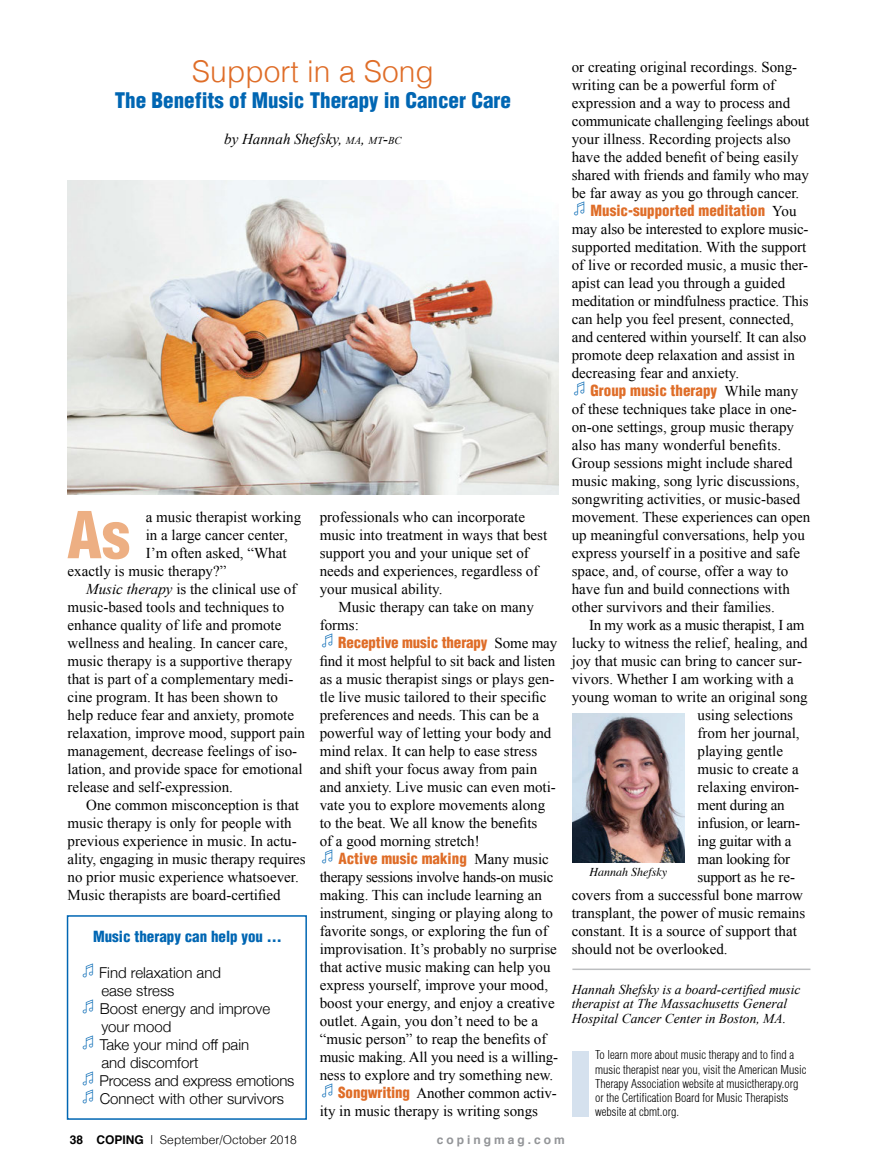
<style>
.page{position:relative;width:878px;height:1175px;background:#fff}
.page>*{position:absolute;margin:0;border:0;box-sizing:border-box;transform-origin:0 0}
.t1{font:900 condensed 63px "Helvetica";color:#edaf83}
.t2{font:300 30px "Helvetica";color:#df6d28}
.t3{font:900 condensed 21px "Helvetica";color:#0066b3}
.t4{font:15px/18px "Times New Roman";color:#000}
.t5{font:300 15px "Helvetica Neue";color:#000}
.t6{font:15px "Times New Roman";letter-spacing:-.02em;color:#000}
.t7{font:italic 15px "Times New Roman";color:#000}
.t8{font:900 condensed 15px "Helvetica";color:#0066b3}
.t9{font:italic 13.5px/14.2px "Times New Roman";color:#000}
.t10{font:300 condensed 12px/14.2px "Helvetica";color:#000}
.t11{font:300 12px "Helvetica";color:#000}
.t12{font:700 12px "Helvetica";letter-spacing:.25em;color:#939598}
.t13{font:italic 12px "Times";color:#000}
.s1{font-size:10.5px}
.s2{font-style:inherit}
.s3{font-style:italic}
.s4{font-family:"let me take a selfie";font-weight:400;color:#0066b3}
.s5{font-family:"let me take a selfie";color:#0066b3}
.s6{font-family:"Helvetica";font-weight:900;font-stretch:condensed;color:#df6d28}
.s7{font-weight:700}
</style>
<div class="page">
<img style="left:68px;top:180px;width:490px;height:314px">
<div style="left:572px;top:1050px;width:16px;height:66px;background:#d5e1ee"></div>
<div style="left:67px;top:915px;width:240px;height:204px;background:#fff;border:2px solid #0066b3"></div>
<img style="left:572px;top:713px;width:112px;height:149px">
<hr style="left:572px;top:968px;width:238px;height:2px;background:#bcbec0">
<p class="t2" style="left:192px;top:46px;width:243px">Support in a Song</p>
<p class="t3" style="left:115px;top:86px;width:398px">The Benefits of Music Therapy in Cancer Care</p>
<p class="t7" style="left:224px;top:128px;width:179px">by Hannah Shefsky, <span class="s1">MA</span><span class="s2">,</span> <span class="s1">MT</span><span class="s2">-</span><span class="s1">BC</span></p>
<p class="t1" style="left:67px;top:495px;width:64px">As</p>
<p class="t4" style="left:146px;top:508px;width:157px">a music therapist working</p>
<p class="t4" style="left:146px;top:526px;width:143px">in a large cancer center,</p>
<p class="t4" style="left:146px;top:544px;width:142px">I’m often asked, “What</p>
<p class="t4" style="left:68px;top:562px;width:160px">exactly is music therapy?”</p>
<p class="t4" style="left:68px;top:580px;width:239px;text-indent:19px"><span class="s3">Music therapy</span> is the clinical use of music-based tools and techniques to enhance quality of life and promote wellness and healing. In cancer care, music therapy is a supportive therapy that is part of a complementary medi&shy;cine program. It has been shown to help reduce fear and anxiety, promote relaxation, improve mood, support pain management, decrease feelings of iso&shy;lation, and provide space for emotional release and self-expression.</p>
<p class="t4" style="left:68px;top:796px;width:239px;text-indent:19px">One common misconception is that music therapy is only for people with previous experience in music. In actu&shy;ality, engaging in music therapy requires no prior music experience whatsoever.<br>Music therapists are board-certified</p>
<p class="t8" style="left:93px;top:926px;width:190px">Music therapy can help you …</p>
<p class="t5" style="left:80px;top:960px;width:142px"><span class="s4">g</span> Find relaxation and</p>
<p class="t5" style="left:101px;top:978px;width:75px">ease stress</p>
<p class="t5" style="left:80px;top:996px;width:191px"><span class="s4">g</span> Boost energy and improve</p>
<p class="t5" style="left:101px;top:1014px;width:72px">your mood</p>
<p class="t5" style="left:80px;top:1032px;width:170px"><span class="s4">g</span> Take your mind off pain</p>
<p class="t5" style="left:101px;top:1050px;width:99px">and discomfort</p>
<p class="t5" style="left:80px;top:1068px;width:215px"><span class="s4">g</span> Process and express emotions</p>
<p class="t5" style="left:80px;top:1086px;width:205px"><span class="s4">g</span> Connect with other survivors</p>
<p class="t4" style="left:320px;top:508px;width:207px">professionals who can incorporate</p>
<p class="t4" style="left:320px;top:526px;width:229px">music into treatment in ways that best support you and your unique set of needs and experiences, regardless of your musical ability.</p>
<p class="t4" style="left:320px;top:598px;width:216px;text-indent:19px">Music therapy can take on many forms:</p>
<p class="t4" style="left:320px;top:634px;width:239px"><span class="s5">g</span> <span class="s6">Receptive music therapy</span> Some may find it most helpful to sit back and listen as a music therapist sings or plays gen&shy;tle live music tailored to their specific preferences and needs. This can be a powerful way of letting your body and mind relax. It can help to ease stress and shift your focus away from pain and anxiety. Live music can even moti&shy;vate you to explore movements along to the beat. We all know the benefits</p>
<p class="t4" style="left:320px;top:832px;width:161px">of a good morning stretch!</p>
<p class="t4" style="left:320px;top:850px;width:240px"><span class="s5">g</span> <span class="s6">Active music making</span> Many music therapy sessions involve hands-on music making. This can include learning an instrument, singing or playing along to favorite songs, or exploring the fun of improvisation. It’s probably no surprise that active music making can help you express yourself, improve your mood, boost your energy, and enjoy a creative outlet. Again, you don’t need to be a “music person” to reap the benefits of music making. All you need is a willing&shy;ness to explore and try something new.</p>
<p class="t4" style="left:320px;top:1084px;width:238px"><span class="s5">g</span> <span class="s6">Songwriting</span> Another common activ&shy;ity in music therapy is writing songs</p>
<p class="t4" style="left:572px;top:58px;width:239px">or creating original recordings. Song&shy;writing can be a powerful form of expression and a way to process and communicate challenging feelings about your illness. Recording projects also have the added benefit of being easily shared with friends and family who may be far away as you go through cancer.</p>
<p class="t4" style="left:572px;top:202px;width:238px"><span class="s5">g</span> <span class="s6">Music-supported meditation</span> You may also be interested to explore music&shy;supported meditation. With the support of live or recorded music, a music ther&shy;apist can lead you through a guided meditation or mindfulness practice. This can help you feel present, connected, and centered within yourself. It can also promote deep relaxation and assist in decreasing fear and anxiety.</p>
<p class="t4" style="left:572px;top:382px;width:240px"><span class="s5">g</span> <span class="s6">Group music therapy</span> While many of these techniques take place in one&shy;on-one settings, group music therapy also has many wonderful benefits.<br>Group sessions might include shared music making, song lyric discussions, songwriting activities, or music-based movement. These experiences can open up meaningful conversations, help you express yourself in a positive and safe space, and, of course, offer a way to have fun and build connections with other survivors and their families.</p>
<p class="t6" style="left:589px;top:615px;width:217px">In my work as a music therapist, I am</p>
<p class="t4" style="left:572px;top:634px;width:237px">lucky to witness the relief, healing, and</p>
<p class="t4" style="left:572px;top:652px;width:232px">joy that music can bring to cancer sur-</p>
<p class="t4" style="left:572px;top:670px;width:223px">vivors. Whether I am working with a</p>
<p class="t4" style="left:572px;top:688px;width:237px">young woman to write an original song</p>
<p class="t4" style="left:697px;top:706px;width:97px">using selections</p>
<p class="t4" style="left:697px;top:724px;width:104px">from her journal,</p>
<p class="t4" style="left:697px;top:742px;width:87px">playing gentle</p>
<p class="t4" style="left:697px;top:760px;width:103px">music to create a</p>
<p class="t4" style="left:697px;top:778px;width:103px">relaxing environ-</p>
<p class="t6" style="left:697px;top:795px;width:88px">ment during an</p>
<p class="t6" style="left:697px;top:813px;width:104px">infusion, or learn-</p>
<p class="t6" style="left:697px;top:831px;width:95px">ing guitar with a</p>
<p class="t6" style="left:697px;top:849px;width:94px">man looking for</p>
<p class="t6" style="left:697px;top:867px;width:99px">support as he re-</p>
<p class="t4" style="left:572px;top:886px;width:233px">covers from a successful bone marrow</p>
<p class="t4" style="left:572px;top:904px;width:235px">transplant, the power of music remains</p>
<p class="t4" style="left:572px;top:922px;width:226px">constant. It is a source of support that</p>
<p class="t4" style="left:572px;top:940px;width:157px">should not be overlooked.</p>
<p class="t9" style="left:572px;top:982px;width:230px">Hannah Shefsky is a board-certified music therapist at The Massachusetts General<br>Hospital Cancer Center in Boston, MA.</p>
<p class="t10" style="left:595px;top:1047px;width:213px">To learn more about music therapy and to find a music therapist near you, visit the American Music<br>Therapy Association website at musictherapy.org</p>
<p class="t10" style="left:595px;top:1090px;width:195px">or the Certification Board for Music Therapists website at cbmt.org.</p>
<p class="t13" style="left:589px;top:861px;width:79px">Hannah Shefsky</p>
<p class="t11" style="left:70px;top:1131px;width:228px"><span class="s7">38 COPING</span> | September/October 2018</p>
<p class="t12" style="left:437px;top:1129px;width:130px">copingmag.com</p>
</div>
